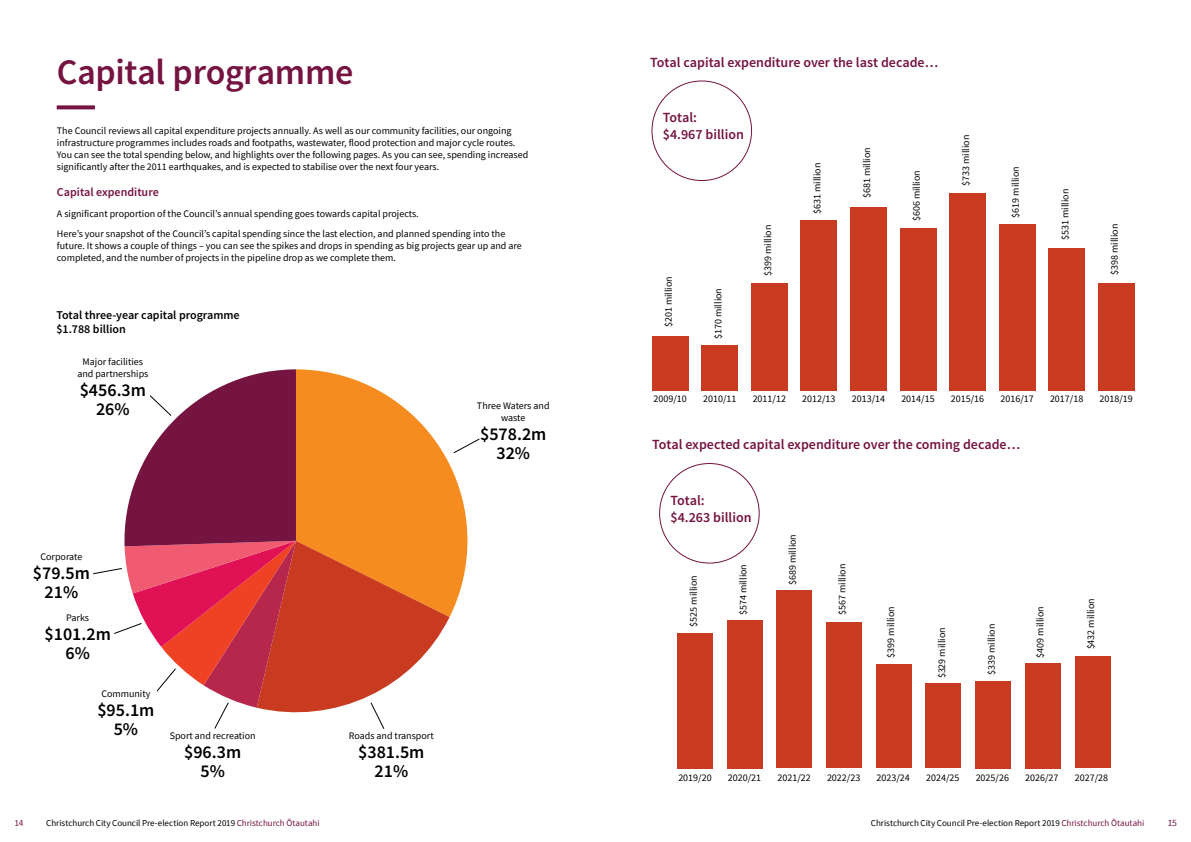
<style>
.page{position:relative;width:1191px;height:842px;background:#fff}
.page>*{position:absolute;margin:0;border:0;box-sizing:border-box;transform-origin:0 0}
.t1{font:600 36px "Source Sans Pro";letter-spacing:-.01em;color:#751341}
.t2{font:600 18px/19px "Source Sans Pro";color:#000;text-align:center}
.t3{font:600 14px/16.8px "Source Sans Pro";color:#751341}
.t4{font:600 12px/14.4px "Source Sans Pro";color:#000}
.t5{font:600 12px "Source Sans Pro";color:#751341}
.t6{font:10px/12px "Source Sans Pro";color:#000}
.t7{font:9.6px "Source Sans Pro";color:#751341}
.t8{font:9.3px "Source Sans Pro";color:#751341}
.t9{font:9px "Source Sans Pro";letter-spacing:-.005em;color:#000}
.s1{color:#751341}
</style>
<div class="page">
<svg style="left:57px;top:105px;width:38px;height:4px"></svg>
<div style="left:652px;top:336px;width:36px;height:54px;background:#c83b20"></div>
<div style="left:702px;top:345px;width:36px;height:45px;background:#c83b20"></div>
<div style="left:751px;top:283px;width:36px;height:107px;background:#c83b20"></div>
<div style="left:801px;top:220px;width:36px;height:170px;background:#c83b20"></div>
<div style="left:850px;top:207px;width:36px;height:183px;background:#c83b20"></div>
<div style="left:900px;top:228px;width:36px;height:162px;background:#c83b20"></div>
<div style="left:949px;top:193px;width:36px;height:197px;background:#c83b20"></div>
<div style="left:999px;top:224px;width:36px;height:166px;background:#c83b20"></div>
<div style="left:1048px;top:248px;width:36px;height:142px;background:#c83b20"></div>
<div style="left:1098px;top:283px;width:36px;height:107px;background:#c83b20"></div>
<div style="left:677px;top:633px;width:36px;height:135px;background:#c83b20"></div>
<div style="left:726px;top:620px;width:36px;height:148px;background:#c83b20"></div>
<div style="left:776px;top:591px;width:36px;height:177px;background:#c83b20"></div>
<div style="left:826px;top:622px;width:36px;height:146px;background:#c83b20"></div>
<div style="left:876px;top:664px;width:35px;height:104px;background:#c83b20"></div>
<div style="left:925px;top:683px;width:36px;height:85px;background:#c83b20"></div>
<div style="left:975px;top:681px;width:36px;height:87px;background:#c83b20"></div>
<div style="left:1025px;top:663px;width:35px;height:105px;background:#c83b20"></div>
<div style="left:1074px;top:656px;width:36px;height:112px;background:#c83b20"></div>
<svg style="left:93px;top:369px;width:387px;height:360px"></svg>
<h1 class="t1" style="left:57px;top:49px;width:298px">Capital programme</h1>
<p class="t6" style="left:57px;top:124px;width:473px">The Council reviews all capital expenditure projects annually. As well as our community facilities, our ongoing infrastructure programmes includes roads and footpaths, wastewater, flood protection and major cycle routes.<br>You can see the total spending below, and highlights over the following pages. As you can see, spending increased significantly after the 2011 earthquakes, and is expected to stabilise over the next four years.</p>
<p class="t5" style="left:57px;top:184px;width:103px">Capital expenditure</p>
<p class="t6" style="left:57px;top:203px;width:450px;line-height:20.5px">A significant proportion of the Council’s annual spending goes towards capital projects.<br>Here’s your snapshot of the Council’s capital spending since the last election, and planned spending into the</p>
<p class="t6" style="left:57px;top:240px;width:466px">future. It shows a couple of things – you can see the spikes and drops in spending as big projects gear up and are completed, and the number of projects in the pipeline drop as we complete them.</p>
<p class="t4" style="left:56px;top:308px;width:185px">Total three-year capital programme $1.788 billion</p>
<p class="t6" style="left:77px;top:356px;width:73px;text-align:center">Major facilities and partnerships</p>
<h2 class="t2" style="left:80px;top:381px;width:68px">$456.3m<br>26%</h2>
<p class="t6" style="left:40px;top:550px;width:43px">Corporate</p>
<h2 class="t2" style="left:33px;top:564px;width:59px">$79.5m<br>21%</h2>
<p class="t6" style="left:66px;top:612px;width:24px">Parks</p>
<h2 class="t2" style="left:45px;top:625px;width:68px">$101.2m<br>6%</h2>
<p class="t6" style="left:101px;top:687px;width:51px">Community</p>
<h2 class="t2" style="left:97px;top:701px;width:59px">$95.1m<br>5%</h2>
<p class="t6" style="left:170px;top:730px;width:87px">Sport and recreation</p>
<h2 class="t2" style="left:184px;top:743px;width:59px">$96.3m<br>5%</h2>
<p class="t6" style="left:477px;top:400px;width:74px;text-align:center">Three Waters and waste</p>
<h2 class="t2" style="left:480px;top:425px;width:68px">$578.2m<br>32%</h2>
<p class="t6" style="left:349px;top:730px;width:86px">Roads and transport</p>
<h2 class="t2" style="left:358px;top:743px;width:68px">$381.5m<br>21%</h2>
<h3 class="t3" style="left:650px;top:54px;width:289px">Total capital expenditure over the last decade…</h3>
<h3 class="t3" style="left:663px;top:110px;width:82px">Total:<br>$4.967 billion</h3>
<p class="t6" style="left:662px;top:327px;width:53px;rotate:-90deg">$201 million</p>
<p class="t6" style="left:712px;top:339px;width:53px;rotate:-90deg">$170 million</p>
<p class="t6" style="left:761px;top:276px;width:53px;rotate:-90deg">$399 million</p>
<p class="t6" style="left:811px;top:214px;width:53px;rotate:-90deg">$631 million</p>
<p class="t6" style="left:860px;top:198px;width:53px;rotate:-90deg">$681 million</p>
<p class="t6" style="left:910px;top:221px;width:53px;rotate:-90deg">$606 million</p>
<p class="t6" style="left:960px;top:186px;width:53px;rotate:-90deg">$733 million</p>
<p class="t6" style="left:1009px;top:217px;width:53px;rotate:-90deg">$619 million</p>
<p class="t6" style="left:1059px;top:240px;width:53px;rotate:-90deg">$531 million</p>
<p class="t6" style="left:1108px;top:275px;width:53px;rotate:-90deg">$398 million</p>
<p class="t6" style="left:653px;top:393px;width:35px">2009/10</p>
<p class="t6" style="left:703px;top:393px;width:35px">2010/11</p>
<p class="t6" style="left:752px;top:393px;width:35px">2011/12</p>
<p class="t6" style="left:802px;top:393px;width:35px">2012/13</p>
<p class="t6" style="left:851px;top:393px;width:35px">2013/14</p>
<p class="t6" style="left:901px;top:393px;width:35px">2014/15</p>
<p class="t6" style="left:951px;top:393px;width:35px">2015/16</p>
<p class="t6" style="left:1000px;top:393px;width:35px">2016/17</p>
<p class="t6" style="left:1050px;top:393px;width:35px">2017/18</p>
<p class="t6" style="left:1099px;top:393px;width:35px">2018/19</p>
<h3 class="t3" style="left:652px;top:437px;width:369px">Total expected capital expenditure over the coming decade…</h3>
<h3 class="t3" style="left:670px;top:492px;width:82px">Total:<br>$4.263 billion</h3>
<p class="t6" style="left:687px;top:627px;width:53px;rotate:-90deg">$525 million</p>
<p class="t6" style="left:737px;top:615px;width:53px;rotate:-90deg">$574 million</p>
<p class="t6" style="left:786px;top:585px;width:53px;rotate:-90deg">$689 million</p>
<p class="t6" style="left:836px;top:615px;width:53px;rotate:-90deg">$567 million</p>
<p class="t6" style="left:884px;top:657px;width:53px;rotate:-90deg">$399 million</p>
<p class="t6" style="left:935px;top:678px;width:53px;rotate:-90deg">$329 million</p>
<p class="t6" style="left:985px;top:675px;width:53px;rotate:-90deg">$339 million</p>
<p class="t6" style="left:1034px;top:657px;width:53px;rotate:-90deg">$409 million</p>
<p class="t6" style="left:1085px;top:649px;width:53px;rotate:-90deg">$432 million</p>
<p class="t6" style="left:678px;top:772px;width:35px">2019/20</p>
<p class="t6" style="left:728px;top:772px;width:35px">2020/21</p>
<p class="t6" style="left:777px;top:772px;width:35px">2021/22</p>
<p class="t6" style="left:827px;top:772px;width:35px">2022/23</p>
<p class="t6" style="left:876px;top:772px;width:35px">2023/24</p>
<p class="t6" style="left:926px;top:772px;width:35px">2024/25</p>
<p class="t6" style="left:975px;top:772px;width:35px">2025/26</p>
<p class="t6" style="left:1025px;top:772px;width:35px">2026/27</p>
<p class="t6" style="left:1074px;top:772px;width:35px">2027/28</p>
<p class="t8" style="left:15px;top:817px;width:10px">14</p>
<p class="t9" style="left:46px;top:817px;width:275px">Christchurch City Council Pre-election Report 2019 <span class="s1">Christchurch Ōtautahi</span></p>
<p class="t9" style="left:871px;top:817px;width:275px">Christchurch City Council Pre-election Report 2019 <span class="s1">Christchurch Ōtautahi</span></p>
<p class="t7" style="left:1167px;top:817px;width:11px">15</p>
</div>
